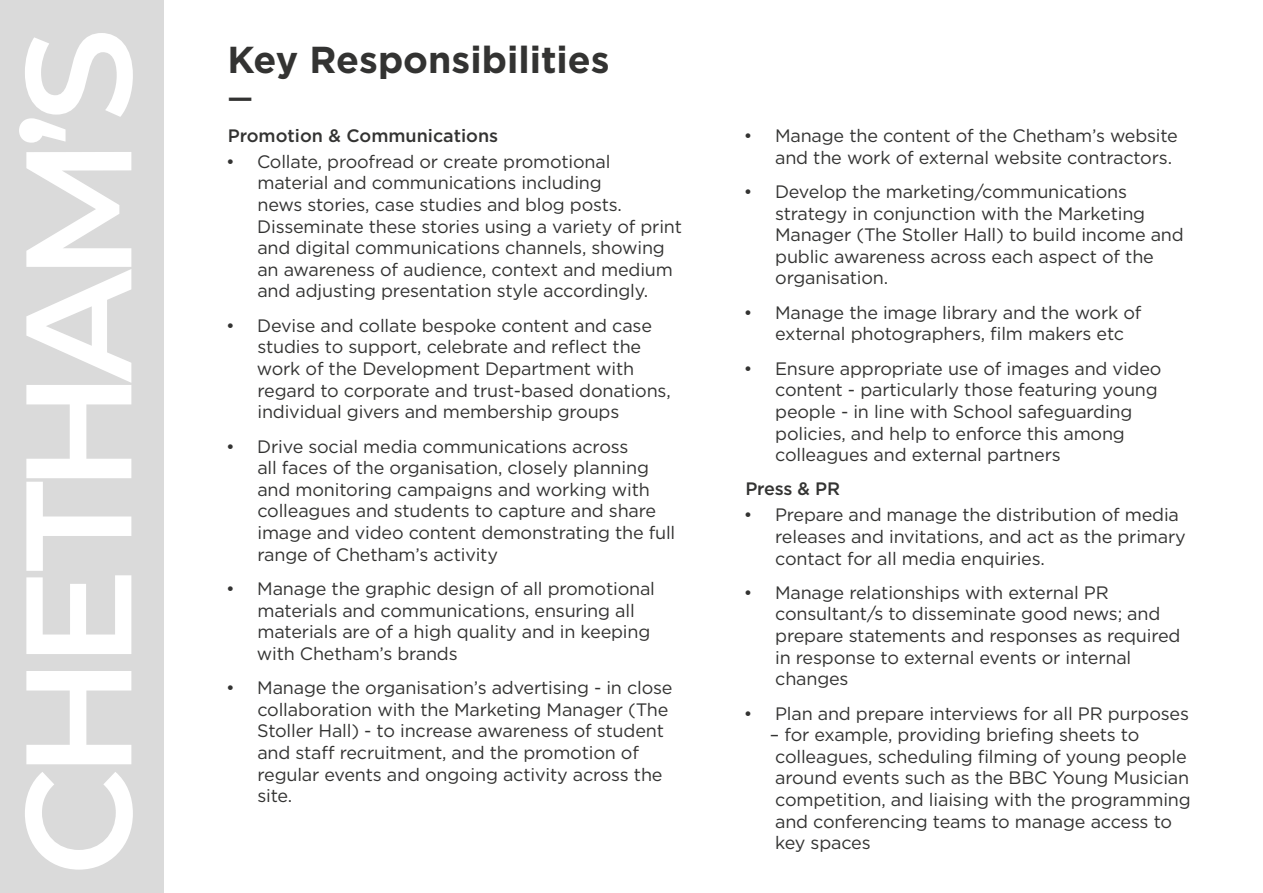
<style>
.page{position:relative;width:1263px;height:893px;background:#fff}
.page>*{position:absolute;margin:0;border:0;box-sizing:border-box;transform-origin:0 0}
.t1{font:600 147px "Montserrat";letter-spacing:-.05em;color:#fff}
.t2{font:700 37.5px "Gotham";color:#333332}
.t3{font:500 28.5px "Gotham";color:#333332}
.t4{font:18px/21.6px "Gotham";letter-spacing:-.01em;color:#333332}
.t5{font:500 18px "Gotham";color:#333332}
</style>
<div class="page">
<div style="left:0;top:0;width:164px;height:893px;background:#dadada"></div>
<h1 class="t1" style="left:-23px;top:880px;width:862px;rotate:-90deg">CHETHAM’S</h1>
<h2 class="t2" style="left:227px;top:34px;width:384px">Key Responsibilities</h2>
<h3 class="t3" style="left:227px;top:79px;width:27px">—</h3>
<p class="t5" style="left:228px;top:124px;width:272px">Promotion &amp; Communications</p>
<p class="t4" style="left:257px;top:150px;width:426px;text-indent:-31px">• Collate, proofread or create promotional material and communications including<br>news stories, case studies and blog posts.<br>Disseminate these stories using a variety of print and digital communications channels, showing an awareness of audience, context and medium and adjusting presentation style accordingly.</p>
<p class="t4" style="left:257px;top:314px;width:415px;text-indent:-31px">• Devise and collate bespoke content and case studies to support, celebrate and reflect the work of the Development Department with regard to corporate and trust-based donations, individual givers and membership groups</p>
<p class="t4" style="left:257px;top:435px;width:419px;text-indent:-31px">• Drive social media communications across<br>all faces of the organisation, closely planning and monitoring campaigns and working with colleagues and students to capture and share image and video content demonstrating the full range of Chetham’s activity</p>
<p class="t4" style="left:257px;top:577px;width:400px;text-indent:-31px">• Manage the graphic design of all promotional materials and communications, ensuring all materials are of a high quality and in keeping with Chetham’s brands</p>
<p class="t4" style="left:257px;top:677px;width:417px;text-indent:-31px">• Manage the organisation’s advertising - in close collaboration with the Marketing Manager (The Stoller Hall) - to increase awareness of student and staff recruitment, and the promotion of regular events and ongoing activity across the site.</p>
<p class="t4" style="left:775px;top:124px;width:404px;text-indent:-31px">• Manage the content of the Chetham’s website and the work of external website contractors.</p>
<p class="t4" style="left:775px;top:180px;width:410px;text-indent:-31px">• Develop the marketing/communications strategy in conjunction with the Marketing Manager (The Stoller Hall) to build income and public awareness across each aspect of the organisation.</p>
<p class="t4" style="left:775px;top:301px;width:368px;text-indent:-31px">• Manage the image library and the work of external photographers, film makers etc</p>
<p class="t4" style="left:775px;top:357px;width:388px;text-indent:-31px">• Ensure appropriate use of images and video content - particularly those featuring young people - in line with School safeguarding policies, and help to enforce this among colleagues and external partners</p>
<p class="t5" style="left:745px;top:477px;width:96px">Press &amp; PR</p>
<p class="t4" style="left:775px;top:504px;width:412px;text-indent:-31px">• Prepare and manage the distribution of media releases and invitations, and act as the primary contact for all media enquiries.</p>
<p class="t4" style="left:775px;top:581px;width:407px;text-indent:-31px">• Manage relationships with external PR consultant/s to disseminate good news; and prepare statements and responses as required in response to external events or internal changes</p>
<p class="t4" style="left:744px;top:702px;width:446px">• Plan and prepare interviews for all PR purposes</p>
<p class="t4" style="left:770px;top:724px;width:422px">– for example, providing briefing sheets to colleagues, scheduling filming of young people around events such as the BBC Young Musician competition, and liaising with the programming and conferencing teams to manage access to key spaces</p>
</div>
